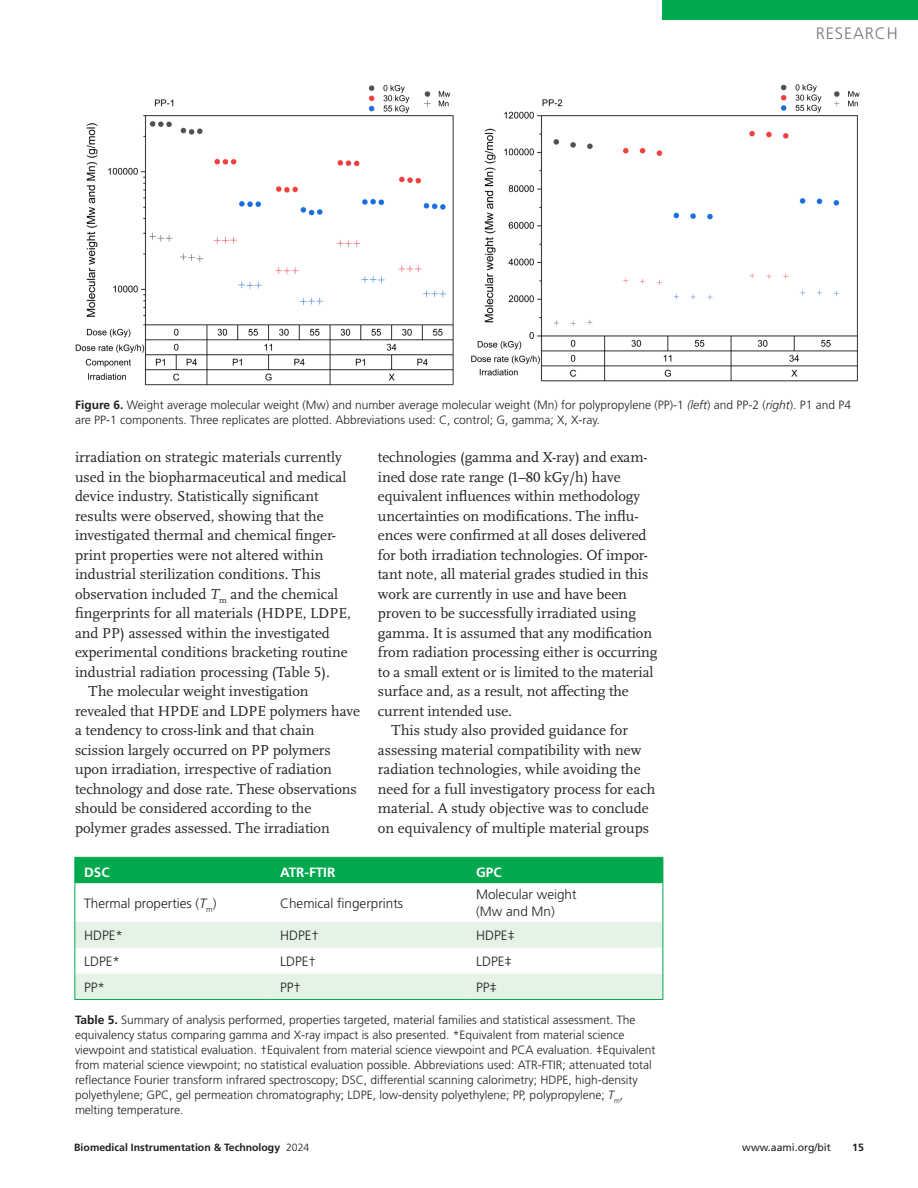
<style>
.page{position:relative;width:918px;height:1188px;background:#fff}
.page>*{position:absolute;margin:0;border:0;box-sizing:border-box;transform-origin:0 0}
.t1{font:300 16.5px "Frutiger LT Std";letter-spacing:.05em;color:#76787b}
.Body_Text{font:15px/19.5px "Scala OT";letter-spacing:-.005em;color:#231f20}
.Body_First_Paragraph{font:15px/19.5px "Scala OT";color:#231f20}
.Table_Body{font:300 13.5px/16.5px "Frutiger LT Std";color:#231f20}
.Table_Header{font:700 13.5px "Frutiger LT Std";color:#fff}
.t2{font:300 12px/15px "Frutiger LT Std";color:#231f20}
.t3{font:700 10.5px "Frutiger LT Std";color:#231f20}
.t4{font:10.5px "Frutiger LT Std";color:#231f20}
.s1{font-weight:700}
.s2{font-style:italic}
.s3{font-weight:300}
</style>
<div class="page">
<div style="left:662px;top:0;width:256px;height:20px;background:#00a94e"></div>
<img style="left:75px;top:84px;width:379px;height:302px">
<img style="left:471px;top:84px;width:389px;height:298px">
<svg style="left:75px;top:922px;width:588px;height:77px;fill:#e5f3e7"></svg>
<hr style="left:74px;top:883px;width:1px;height:39px;background:#00a94e">
<svg style="left:74px;top:922px;width:1px;height:77px"></svg>
<div style="left:74px;top:857px;width:590px;height:26px;background:#00a94e"></div>
<hr style="left:663px;top:883px;width:1px;height:39px;background:#00a94e">
<svg style="left:663px;top:922px;width:1px;height:77px"></svg>
<hr style="left:467px;top:857px;width:196px;height:1px;background:#00a94e">
<hr style="left:74px;top:999px;width:197px;height:1px;background:#00a94e">
<hr style="left:271px;top:999px;width:196px;height:1px;background:#00a94e">
<hr style="left:467px;top:999px;width:196px;height:1px;background:#00a94e">
<hr style="left:74px;top:857px;width:197px;height:1px;background:#00a94e">
<hr style="left:271px;top:857px;width:196px;height:1px;background:#00a94e">
<p class="t1" style="left:816px;top:24px;width:83px">RESEARCH</p>
<p class="t2" style="left:75px;top:397px;width:778px"><span class="s1">Figure 6.</span> Weight average molecular weight (Mw) and number average molecular weight (Mn) for polypropylene (PP)-1 <span class="s2">(left</span>) and PP-2 (<span class="s2">right</span>). P1 and P4 are PP-1 components. Three replicates are plotted. Abbreviations used: C, control; G, gamma; X, X-ray.</p>
<p class="Body_First_Paragraph" style="left:75px;top:448px;width:277px">irradiation on strategic materials currently used in the biopharmaceutical and medical device industry. Statistically significant results were observed, showing that the investigated thermal and chemical finger&shy;print properties were not altered within industrial sterilization conditions. This observation included <span class="s2">T</span><sub>m</sub> and the chemical fingerprints for all materials (HDPE, LDPE, and PP) assessed within the investigated experimental conditions bracketing routine industrial radiation processing (Table 5).</p>
<p class="Body_Text" style="left:75px;top:682px;width:286px;text-indent:14px">The molecular weight investigation revealed that HPDE and LDPE polymers have a tendency to cross-link and that chain scission largely occurred on PP polymers upon irradiation, irrespective of radiation technology and dose rate. These observations should be considered according to the polymer grades assessed. The irradiation</p>
<p class="Body_Text" style="left:378px;top:448px;width:281px">technologies (gamma and X-ray) and exam&shy;ined dose rate range (1–80 kGy/h) have equivalent influences within methodology uncertainties on modifications. The influ&shy;ences were confirmed at all doses delivered for both irradiation technologies. Of impor&shy;tant note, all material grades studied in this work are currently in use and have been proven to be successfully irradiated using gamma. It is assumed that any modification from radiation processing either is occurring to a small extent or is limited to the material surface and, as a result, not affecting the current intended use.</p>
<p class="Body_Text" style="left:378px;top:721px;width:279px;text-indent:14px">This study also provided guidance for assessing material compatibility with new radiation technologies, while avoiding the need for a full investigatory process for each material. A study objective was to conclude on equivalency of multiple material groups</p>
<p class="Table_Header" style="left:84px;top:865px;width:27px">DSC</p>
<p class="Table_Header" style="left:280px;top:865px;width:57px">ATR-FTIR</p>
<p class="Table_Header" style="left:476px;top:865px;width:27px">GPC</p>
<p class="Table_Body" style="left:84px;top:895px;width:134px">Thermal properties (<span class="s2">T</span><sub>m</sub>)</p>
<p class="Table_Body" style="left:280px;top:895px;width:125px">Chemical fingerprints</p>
<p class="Table_Body" style="left:476px;top:887px;width:102px">Molecular weight (Mw and Mn)</p>
<p class="Table_Body" style="left:84px;top:927px;width:41px">HDPE*</p>
<p class="Table_Body" style="left:280px;top:927px;width:41px">HDPE†</p>
<p class="Table_Body" style="left:476px;top:927px;width:41px">HDPE‡</p>
<p class="Table_Body" style="left:84px;top:953px;width:38px">LDPE*</p>
<p class="Table_Body" style="left:280px;top:953px;width:38px">LDPE†</p>
<p class="Table_Body" style="left:476px;top:953px;width:38px">LDPE‡</p>
<p class="Table_Body" style="left:84px;top:979px;width:23px">PP*</p>
<p class="Table_Body" style="left:280px;top:979px;width:23px">PP†</p>
<p class="Table_Body" style="left:476px;top:979px;width:23px">PP‡</p>
<p class="t2" style="left:75px;top:1012px;width:582px"><span class="s1">Table 5.</span> Summary of analysis performed, properties targeted, material families and statistical assessment. The equivalency status comparing gamma and X-ray impact is also presented. *Equivalent from material science viewpoint and statistical evaluation. †Equivalent from material science viewpoint and PCA evaluation. ‡Equivalent from material science viewpoint; no statistical evaluation possible. Abbreviations used: ATR-FTIR; attenuated total reflectance Fourier transform infrared spectroscopy; DSC, differential scanning calorimetry; HDPE, high-density polyethylene; GPC, gel permeation chromatography; LDPE, low-density polyethylene; PP, polypropylene; <span class="s2">T</span><sub>m</sub>, melting temperature.</p>
<p class="t3" style="left:74px;top:1141px;width:237px">Biomedical Instrumentation &amp; Technology <span class="s3">2024</span></p>
<p class="t4" style="left:742px;top:1141px;width:90px">www.aami.org/bit</p>
<p class="t3" style="left:852px;top:1141px;width:13px">15</p>
</div>
